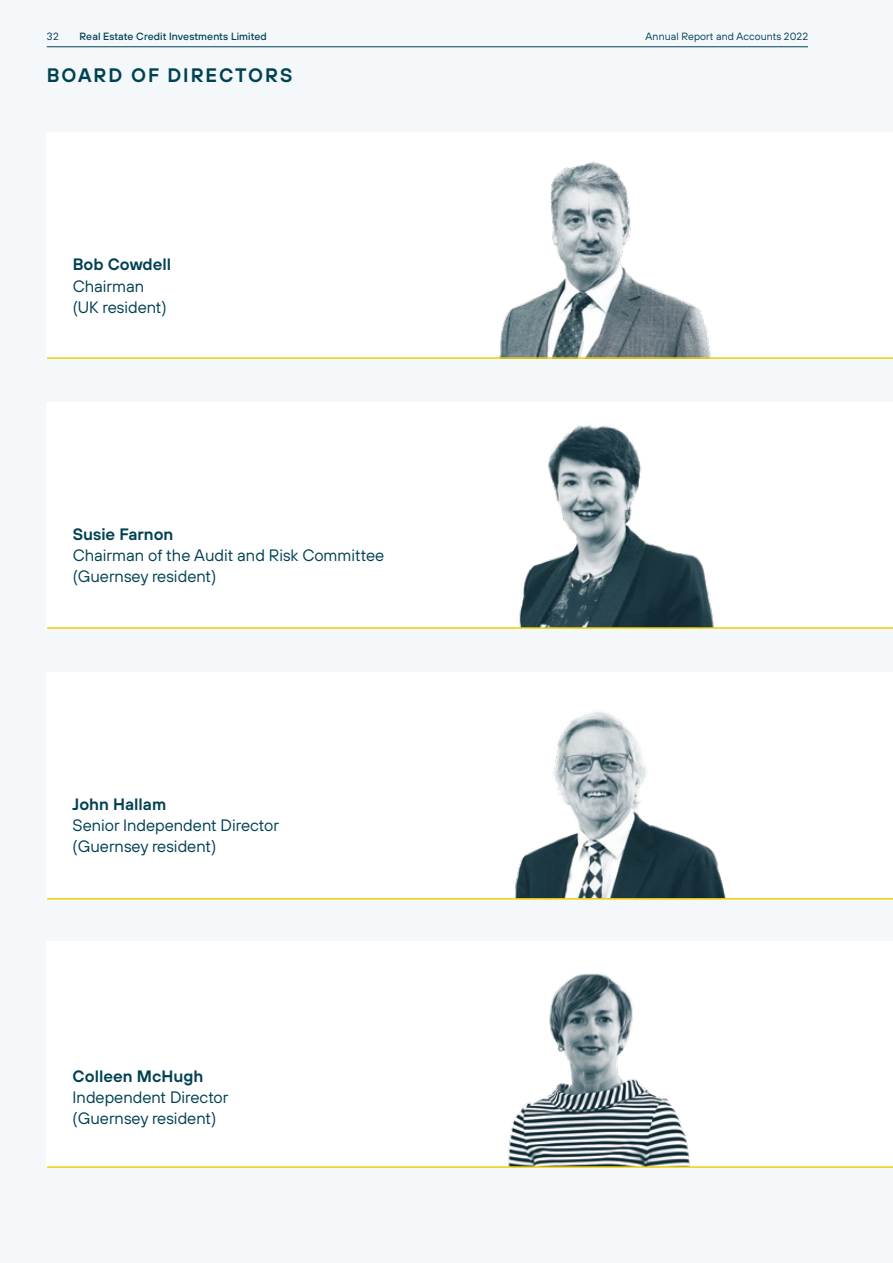
<style>
.page{position:relative;width:893px;height:1263px;background:#f4f8fb}
.page>*{position:absolute;margin:0;border:0;box-sizing:border-box;transform-origin:0 0}
.t1{font:600 19.5px "TT Hoves";letter-spacing:.1em;color:#004152}
.t2{font:16.5px/21px "TT Hoves";color:#004152}
.t3{font:600 16.5px "TT Hoves";color:#004152}
.t4{font:500 10.5px "TT Hoves";letter-spacing:.01em;color:#004152}
.t5{font:10.5px "TT Hoves";letter-spacing:.01em;color:#004152}
</style>
<div class="page">
<div style="left:47px;top:132px;width:846px;height:225px;background:#fff"></div>
<img style="left:499px;top:161px;width:212px;height:196px">
<hr style="left:47px;top:357px;width:846px;height:2px;background:#f0cf05">
<div style="left:47px;top:402px;width:846px;height:225px;background:#fff"></div>
<img style="left:519px;top:425px;width:195px;height:202px">
<hr style="left:47px;top:627px;width:846px;height:2px;background:#f0cf05">
<div style="left:47px;top:673px;width:846px;height:225px;background:#fff"></div>
<img style="left:515px;top:711px;width:211px;height:187px">
<hr style="left:47px;top:898px;width:846px;height:1px;background:#f0cf05">
<div style="left:47px;top:941px;width:846px;height:225px;background:#fff"></div>
<img style="left:508px;top:973px;width:182px;height:193px">
<hr style="left:47px;top:1166px;width:846px;height:2px;background:#f0cf05">
<hr style="left:47px;top:46px;width:761px;height:1px;background:#004152">
<p class="t5" style="left:47px;top:30px;width:13px">32</p>
<p class="t4" style="left:80px;top:30px;width:189px">Real Estate Credit Investments Limited</p>
<p class="t5" style="left:646px;top:30px;width:164px">Annual Report and Accounts 2022</p>
<p class="t1" style="left:47px;top:62px;width:247px">BOARD OF DIRECTORS</p>
<p class="t3" style="left:73px;top:254px;width:100px">Bob Cowdell</p>
<p class="t2" style="left:73px;top:275px;width:96px">Chairman (UK resident)</p>
<p class="t3" style="left:73px;top:523px;width:102px">Susie Farnon</p>
<p class="t2" style="left:73px;top:544px;width:313px">Chairman of the Audit and Risk Committee (Guernsey resident)</p>
<p class="t3" style="left:73px;top:794px;width:95px">John Hallam</p>
<p class="t2" style="left:73px;top:815px;width:208px">Senior Independent Director (Guernsey resident)</p>
<p class="t3" style="left:73px;top:1065px;width:132px">Colleen McHugh</p>
<p class="t2" style="left:73px;top:1086px;width:157px">Independent Director (Guernsey resident)</p>
</div>
